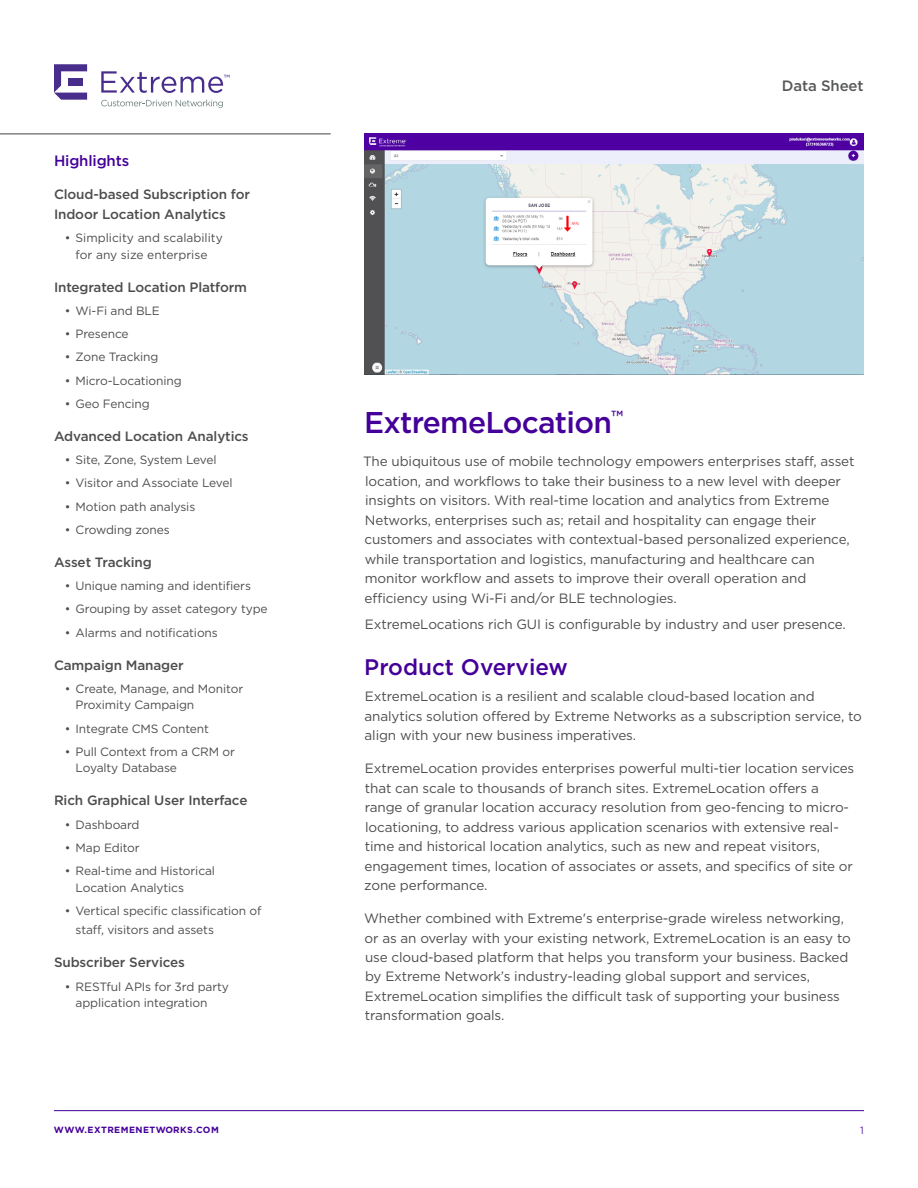
<style>
.page{position:relative;width:918px;height:1188px;background:#fff}
.page>*{position:absolute;margin:0;border:0;box-sizing:border-box;transform-origin:0 0}
.t1{font:500 30px "Gotham";letter-spacing:-.025em;color:#409}
.t2{font:500 22.5px "Gotham";color:#409}
.t3{font:500 15px "Gotham";letter-spacing:-.01em;color:#409}
.t4{font:500 15px "Gotham";letter-spacing:-.01em;color:#58595b}
.t5{font:13.5px/19.5px "Gotham";letter-spacing:-.01em;color:#4d4d4f}
.t6{font:500 13.5px/19.5px "Gotham";letter-spacing:-.01em;color:#4d4d4f}
.t7{font:12px/16.5px "Gotham";letter-spacing:-.01em;color:#4d4d4f}
.t8{font:10.5px "Gotham";color:#6026a8}
.t9{font:700 9px "Gotham";letter-spacing:.05em;color:#409}
</style>
<div class="page">
<hr style="left:54px;top:1110px;width:810px;height:1px;background:#409">
<svg style="left:101px;top:100px;width:122px;height:8px"></svg>
<svg style="left:54px;top:64px;width:33px;height:36px"></svg>
<svg style="left:101px;top:71px;width:129px;height:22px"></svg>
<hr style="left:0;top:133px;width:331px;height:2px;background:#808285">
<img style="left:364px;top:134px;width:500px;height:240px">
<p class="t3" style="left:54px;top:151px;width:77px">Highlights</p>
<p class="t6" style="left:54px;top:185px;width:198px">Cloud-based Subscription for<br>Indoor Location Analytics</p>
<p class="t7" style="left:65px;top:229px;width:160px;text-align:center">• Simplicity and scalability for any size enterprise</p>
<p class="t6" style="left:54px;top:277px;width:195px">Integrated Location Platform</p>
<p class="t7" style="left:65px;top:302px;width:97px">• Wi-Fi and BLE</p>
<p class="t7" style="left:65px;top:325px;width:65px">• Presence</p>
<p class="t7" style="left:65px;top:349px;width:95px">• Zone Tracking</p>
<p class="t7" style="left:65px;top:372px;width:119px">• Micro-Locationing</p>
<p class="t7" style="left:65px;top:395px;width:87px">• Geo Fencing</p>
<p class="t6" style="left:54px;top:426px;width:196px">Advanced Location Analytics</p>
<p class="t7" style="left:65px;top:451px;width:153px">• Site, Zone, System Level</p>
<p class="t7" style="left:65px;top:475px;width:169px">• Visitor and Associate Level</p>
<p class="t7" style="left:65px;top:498px;width:132px">• Motion path analysis</p>
<p class="t7" style="left:65px;top:521px;width:107px">• Crowding zones</p>
<p class="t6" style="left:54px;top:552px;width:99px">Asset Tracking</p>
<p class="t7" style="left:65px;top:577px;width:188px">• Unique naming and identifiers</p>
<p class="t7" style="left:65px;top:601px;width:204px">• Grouping by asset category type</p>
<p class="t7" style="left:65px;top:624px;width:155px">• Alarms and notifications</p>
<p class="t6" style="left:54px;top:655px;width:131px">Campaign Manager</p>
<p class="t7" style="left:76px;top:680px;width:169px;text-indent:-11px">• Create, Manage, and Monitor<br>Proximity Campaign</p>
<p class="t7" style="left:65px;top:720px;width:146px">• Integrate CMS Content</p>
<p class="t7" style="left:76px;top:743px;width:161px;text-indent:-11px">• Pull Context from a CRM or<br>Loyalty Database</p>
<p class="t6" style="left:54px;top:791px;width:195px">Rich Graphical User Interface</p>
<p class="t7" style="left:65px;top:816px;width:76px">• Dashboard</p>
<p class="t7" style="left:65px;top:839px;width:76px">• Map Editor</p>
<p class="t7" style="left:76px;top:862px;width:141px;text-indent:-11px">• Real-time and Historical<br>Location Analytics</p>
<p class="t7" style="left:76px;top:901px;width:188px;line-height:19.5px;text-indent:-11px">• Vertical specific classification of staff, visitors and assets</p>
<p class="t6" style="left:54px;top:953px;width:133px">Subscriber Services</p>
<p class="t7" style="left:76px;top:978px;width:155px;text-indent:-11px">• RESTful APIs for 3rd party application integration</p>
<p class="t4" style="left:782px;top:76px;width:83px">Data Sheet</p>
<h1 class="t1" style="left:364px;top:403px;width:261px">ExtremeLocation<sup>™</sup></h1>
<p class="t5" style="left:363px;top:452px;width:493px">The ubiquitous use of mobile technology empowers enterprises staff, asset location, and workflows to take their business to a new level with deeper insights on visitors. With real-time location and analytics from Extreme Networks, enterprises such as; retail and hospitality can engage their customers and associates with contextual-based personalized experience, while transportation and logistics, manufacturing and healthcare can monitor workflow and assets to improve their overall operation and efficiency using Wi-Fi and/or BLE technologies.</p>
<p class="t5" style="left:365px;top:614px;width:482px">ExtremeLocations rich GUI is configurable by industry and user presence.</p>
<h2 class="t2" style="left:364px;top:652px;width:205px">Product Overview</h2>
<p class="t5" style="left:365px;top:686px;width:499px">ExtremeLocation is a resilient and scalable cloud-based location and analytics solution offered by Extreme Networks as a subscription service, to align with your new business imperatives.</p>
<p class="t5" style="left:364px;top:758px;width:492px">ExtremeLocation provides enterprises powerful multi-tier location services that can scale to thousands of branch sites. ExtremeLocation offers a range of granular location accuracy resolution from geo-fencing to micro&shy;locationing, to address various application scenarios with extensive real&shy;time and historical location analytics, such as new and repeat visitors, engagement times, location of associates or assets, and specifics of site or zone performance.</p>
<p class="t5" style="left:364px;top:908px;width:488px">Whether combined with Extreme's enterprise-grade wireless networking, or as an overlay with your existing network, ExtremeLocation is an easy to use cloud-based platform that helps you transform your business. Backed by Extreme Network’s industry-leading global support and services, ExtremeLocation simplifies the difficult task of supporting your business transformation goals.</p>
<p class="t9" style="left:54px;top:1124px;width:166px">WWW.EXTREMENETWORKS.COM</p>
<p class="t8" style="left:860px;top:1124px;width:5px">1</p>
</div>
